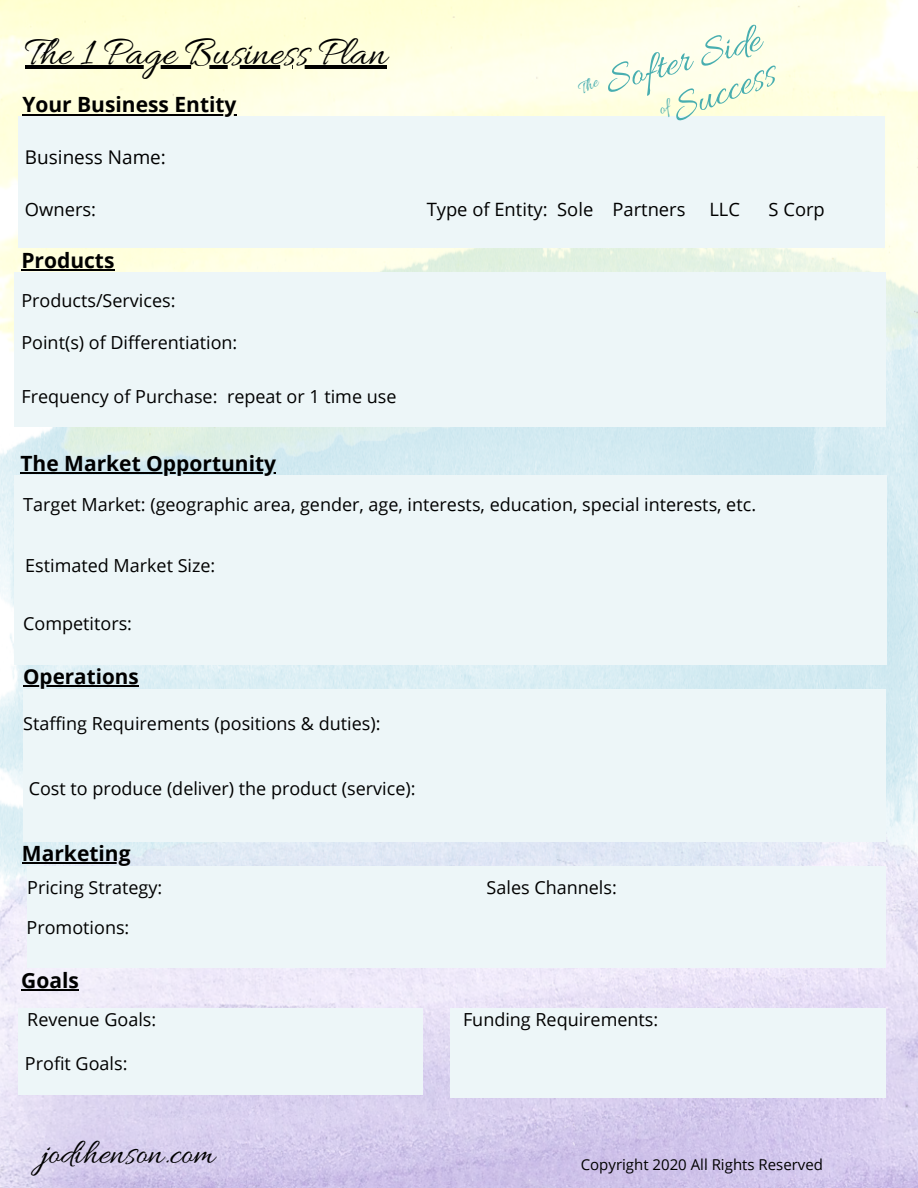
<style>
.page{position:relative;width:918px;height:1188px;background:#fff}
.page>*{position:absolute;margin:0;border:0;box-sizing:border-box;transform-origin:0 0}
.t1{font:42px "Allura";color:#000}
.t2{font:42px "Allura";color:#48aeb0}
.t3{font:36px "Allura";color:#000}
.t4{font:700 21px "Open Sans";color:#000}
.t5{font:700 20.7px "Open Sans";color:#000}
.t6{font:18.9px "Open Sans";color:#000}
.t7{font:18.3px "Open Sans";color:#000}
.t8{font:18px "Open Sans";color:#000}
.t9{font:15px "Open Sans";color:#000}
</style>
<div class="page">
<img style="left:0;top:0;width:918px;height:1188px">
<div style="left:14px;top:273px;width:872px;height:154px;background:#edf6f8"></div>
<hr style="left:21px;top:269px;width:94px;height:2px;background:#000">
<div style="left:14px;top:475px;width:872px;height:190px;background:#edf6f8"></div>
<hr style="left:20px;top:472px;width:256px;height:2px;background:#000">
<div style="left:19px;top:116px;width:866px;height:132px;background:#edf6f8"></div>
<div style="left:23px;top:689px;width:863px;height:152px;background:#edf6f8"></div>
<hr style="left:23px;top:686px;width:116px;height:1px;background:#000">
<div style="left:27px;top:866px;width:859px;height:102px;background:#edf6f8"></div>
<div style="left:19px;top:1008px;width:404px;height:87px;background:#edf6f8"></div>
<div style="left:450px;top:1008px;width:436px;height:90px;background:#edf6f8"></div>
<hr style="left:25px;top:65px;width:362px;height:3px;background:#000">
<hr style="left:22px;top:114px;width:215px;height:1px;background:#000">
<hr style="left:22px;top:862px;width:109px;height:2px;background:#000">
<hr style="left:21px;top:989px;width:58px;height:1px;background:#000">
<svg style="left:577px;top:77px;width:24px;height:18px"></svg>
<svg style="left:659px;top:98px;width:18px;height:18px"></svg>
<h1 class="t1" style="left:25px;top:29px;width:363px">The 1 Page Business Plan</h1>
<p class="t4" style="left:22px;top:90px;width:216px">Your Business Entity</p>
<h1 class="t2" style="left:599px;top:59px;width:162px;rotate:-16deg">Softer Side</h1>
<h1 class="t2" style="left:664px;top:89px;width:110px;rotate:-22deg">Success</h1>
<p class="t6" style="left:25px;top:144px;width:143px">Business Name:</p>
<p class="t7" style="left:25px;top:197px;width:73px">Owners:</p>
<p class="t7" style="left:427px;top:197px;width:260px">Type of Entity: Sole Partners</p>
<p class="t7" style="left:709px;top:197px;width:32px">LLC</p>
<p class="t7" style="left:769px;top:197px;width:58px">S Corp</p>
<p class="t4" style="left:21px;top:246px;width:95px">Products</p>
<p class="t8" style="left:21px;top:288px;width:156px">Products/Services:</p>
<p class="t8" style="left:21px;top:330px;width:217px">Point(s) of Differentiation:</p>
<p class="t8" style="left:21px;top:384px;width:377px">Frequency of Purchase: repeat or 1 time use</p>
<p class="t4" style="left:20px;top:449px;width:257px">The Market Opportunity</p>
<p class="t8" style="left:23px;top:492px;width:734px">Target Market: (geographic area, gender, age, interests, education, special interests, etc.</p>
<p class="t8" style="left:25px;top:553px;width:192px">Estimated Market Size:</p>
<p class="t8" style="left:23px;top:610px;width:110px">Competitors:</p>
<p class="t5" style="left:23px;top:662px;width:117px">Operations</p>
<p class="t8" style="left:23px;top:710px;width:359px">Staffing Requirements (positions &amp; duties):</p>
<p class="t8" style="left:29px;top:775px;width:388px">Cost to produce (deliver) the product (service):</p>
<p class="t4" style="left:22px;top:839px;width:110px">Marketing</p>
<p class="t8" style="left:27px;top:875px;width:137px">Pricing Strategy:</p>
<p class="t8" style="left:27px;top:915px;width:104px">Promotions:</p>
<p class="t4" style="left:21px;top:966px;width:59px">Goals</p>
<p class="t8" style="left:27px;top:1006px;width:131px">Revenue Goals:</p>
<p class="t8" style="left:25px;top:1051px;width:104px">Profit Goals:</p>
<h2 class="t3" style="left:41px;top:1134px;width:176px">jodihenson.com</h2>
<p class="t8" style="left:487px;top:875px;width:132px">Sales Channels:</p>
<p class="t8" style="left:463px;top:1006px;width:197px">Funding Requirements:</p>
<p class="t9" style="left:581px;top:1154px;width:244px">Copyright 2020 All Rights Reserved</p>
</div>
